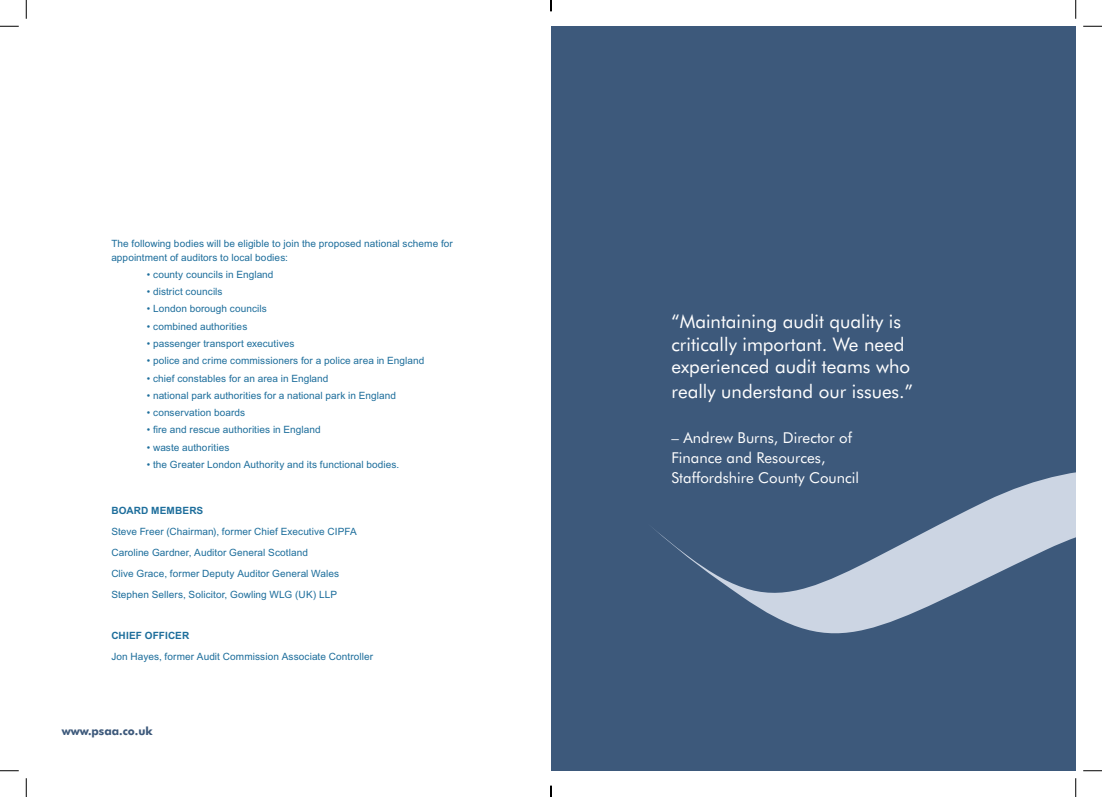
<style>
.page{position:relative;width:1102px;height:797px;background:#fff}
.page>*{position:absolute;margin:0;border:0;box-sizing:border-box;transform-origin:0 0}
.t1{font:18.75px/22.5px "Futura BT";color:#fff}
.t2{font:15px/20px "Futura BT";color:#fff}
.t3{font:700 11.25px "Futura BT";color:#3d597b}
.t4{font:10px/20.9px "Arial SFMT";letter-spacing:.01em;color:#1c6d9b}
.t5{font:700 10px "Arial SFMT";letter-spacing:.015em;color:#1c6d9b}
</style>
<div class="page">
<div style="left:551px;top:26px;width:524px;height:744px;background:#3d597b"></div>
<svg style="left:653px;top:472px;width:422px;height:162px"></svg>
<svg style="left:0;top:25px;width:19px;height:2px"></svg>
<svg style="left:1083px;top:25px;width:18px;height:2px"></svg>
<svg style="left:0;top:770px;width:19px;height:1px"></svg>
<svg style="left:1083px;top:770px;width:18px;height:1px"></svg>
<svg style="left:25px;top:0;width:2px;height:19px"></svg>
<svg style="left:25px;top:778px;width:2px;height:19px"></svg>
<svg style="left:1075px;top:0;width:1px;height:19px"></svg>
<svg style="left:1075px;top:778px;width:1px;height:19px"></svg>
<svg style="left:550px;top:785px;width:1px;height:12px"></svg>
<p class="t4" style="left:111px;top:236px;width:343px;line-height:13.8px">The following bodies will be eligible to join the proposed national scheme for appointment of auditors to local bodies:</p>
<p class="t4" style="left:147px;top:264px;width:128px">• county councils in England</p>
<p class="t4" style="left:147px;top:281px;width:77px">• district councils</p>
<p class="t4" style="left:147px;top:298px;width:121px">• London borough councils</p>
<p class="t4" style="left:147px;top:316px;width:102px">• combined authorities</p>
<p class="t4" style="left:147px;top:333px;width:149px">• passenger transport executives</p>
<p class="t4" style="left:147px;top:350px;width:279px">• police and crime commissioners for a police area in England</p>
<p class="t4" style="left:147px;top:367px;width:183px">• chief constables for an area in England</p>
<p class="t4" style="left:147px;top:385px;width:250px">• national park authorities for a national park in England</p>
<p class="t4" style="left:147px;top:402px;width:100px">• conservation boards</p>
<p class="t4" style="left:147px;top:419px;width:175px">• fire and rescue authorities in England</p>
<p class="t4" style="left:147px;top:437px;width:84px">• waste authorities</p>
<p class="t4" style="left:147px;top:454px;width:254px">• the Greater London Authority and its functional bodies.</p>
<p class="t5" style="left:111px;top:505px;width:93px">BOARD MEMBERS</p>
<p class="t4" style="left:111px;top:521px;width:247px">Steve Freer (Chairman), former Chief Executive CIPFA Caroline Gardner, Auditor General Scotland<br>Clive Grace, former Deputy Auditor General Wales Stephen Sellers, Solicitor, Gowling WLG (UK) LLP</p>
<p class="t5" style="left:111px;top:630px;width:79px">CHIEF OFFICER</p>
<p class="t4" style="left:111px;top:646px;width:263px">Jon Hayes, former Audit Commission Associate Controller</p>
<p class="t3" style="left:62px;top:724px;width:93px">www.psaa.co.uk</p>
<h1 class="t1" style="left:671px;top:310px;width:240px">“Maintaining audit quality is critically important. We need experienced audit teams who</h1>
<h1 class="t1" style="left:671px;top:380px;width:243px">really understand our issues.”</h1>
<h2 class="t2" style="left:671px;top:428px;width:189px">– Andrew Burns, Director of<br>Finance and Resources,<br>Staffordshire County Council</h2>
</div>
